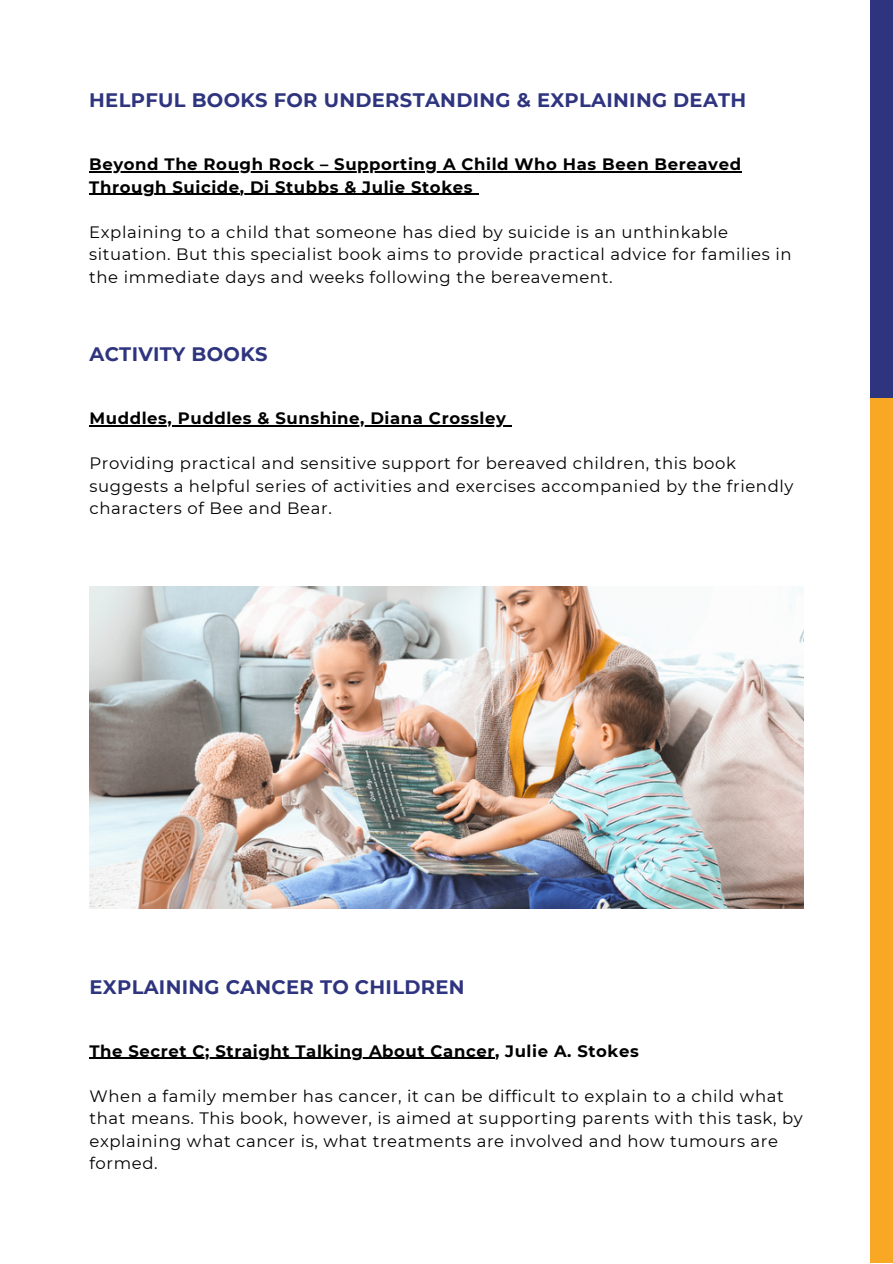
<style>
.page{position:relative;width:893px;height:1264px;background:#fff}
.page>*{position:absolute;margin:0;border:0;box-sizing:border-box;transform-origin:0 0}
.t1{font:700 19.5px "Montserrat";letter-spacing:.015em;color:#2f347f}
.t2{font:16.5px/22.5px "Montserrat";letter-spacing:.035em;color:#000}
.t3{font:700 16.5px/22.5px "Montserrat";letter-spacing:.035em;color:#000}
</style>
<div class="page">
<div style="left:870px;top:397px;width:22px;height:865px;background:#f9a825"></div>
<div style="left:870px;top:0;width:22px;height:397px;background:#2f347f"></div>
<hr style="left:89px;top:171px;width:652px;height:1px;background:#000">
<hr style="left:89px;top:194px;width:151px;height:1px;background:#000">
<hr style="left:240px;top:194px;width:233px;height:1px;background:#000">
<hr style="left:89px;top:1057px;width:406px;height:1px;background:#000">
<img style="left:89px;top:586px;width:714px;height:322px">
<hr style="left:89px;top:425px;width:417px;height:1px;background:#000">
<p class="t1" style="left:89px;top:88px;width:658px">HELPFUL BOOKS FOR UNDERSTANDING &amp; EXPLAINING DEATH</p>
<p class="t3" style="left:89px;top:153px;width:653px">Beyond The Rough Rock – Supporting A Child Who Has Been Bereaved<br>Through Suicide, Di Stubbs &amp; Julie Stokes</p>
<p class="t2" style="left:89px;top:220px;width:703px">Explaining to a child that someone has died by suicide is an unthinkable situation. But this specialist book aims to provide practical advice for families in the immediate days and weeks following the bereavement.</p>
<p class="t1" style="left:89px;top:342px;width:179px">ACTIVITY BOOKS</p>
<p class="t3" style="left:89px;top:407px;width:418px">Muddles, Puddles &amp; Sunshine, Diana Crossley</p>
<p class="t2" style="left:89px;top:452px;width:705px">Providing practical and sensitive support for bereaved children, this book suggests a helpful series of activities and exercises accompanied by the friendly characters of Bee and Bear.</p>
<p class="t1" style="left:89px;top:974px;width:376px">EXPLAINING CANCER TO CHILDREN</p>
<p class="t3" style="left:89px;top:1039px;width:551px">The Secret C; Straight Talking About Cancer, Julie A. Stokes</p>
<p class="t2" style="left:89px;top:1084px;width:714px">When a family member has cancer, it can be difficult to explain to a child what that means. This book, however, is aimed at supporting parents with this task, by explaining what cancer is, what treatments are involved and how tumours are formed.</p>
</div>
